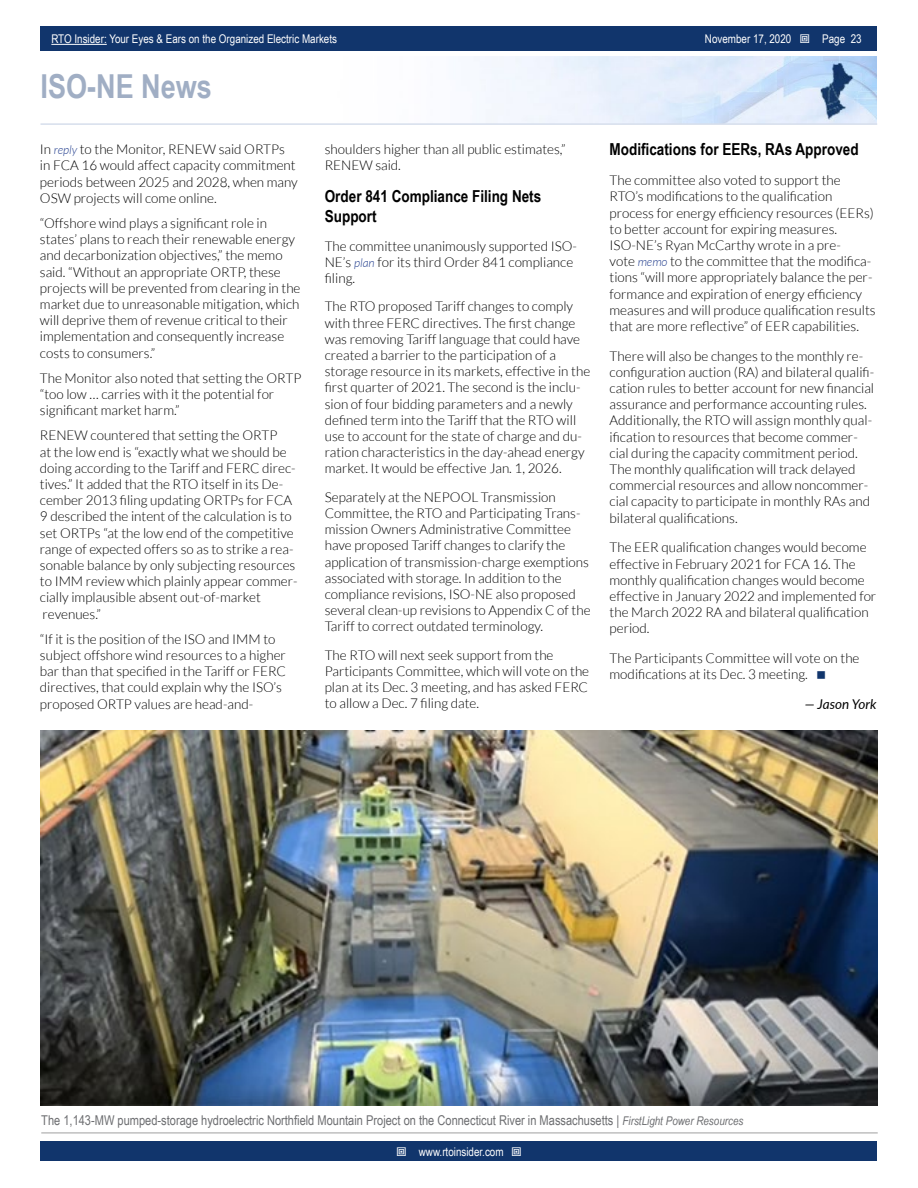
<style>
.page{position:relative;width:918px;height:1188px;background:#fff}
.page>*{position:absolute;margin:0;border:0;box-sizing:border-box;transform-origin:0 0}
.t1{font:700 33px "Arial Narrow";color:#a0aec4}
.t2{font:700 16.5px/19.8px "Arial Narrow";color:#000}
.t3{font:300 13.5px/16.2px "Lato";color:#000}
.t4{font:13.5px "Arial Narrow";color:#6d6e71}
.t5{font:italic 13.5px "Lato";color:#000}
.t6{font:12px "Arial Narrow";color:#fff}
.s1{font-style:italic;font-size:12px;color:#25408f}
.s2{font-style:italic;font-size:12px}
</style>
<div class="page">
<div style="left:41px;top:1142px;width:836px;height:19px;background:#11356c"></div>
<div style="left:41px;top:27px;width:836px;height:24px;background:#11356c"></div>
<hr style="left:51px;top:44px;width:56px;height:1px;background:#fff">
<img style="left:474px;top:56px;width:403px;height:67px">
<hr style="left:40px;top:123px;width:837px;height:2px;background:#d6deec">
<hr style="left:41px;top:1132px;width:837px;height:2px;background:#bfbfbf">
<img style="left:41px;top:730px;width:837px;height:375px">
<p class="t6" style="left:51px;top:30px;width:287px">RTO Insider: Your Eyes &amp; Ears on the Organized Electric Markets</p>
<p class="t6" style="left:705px;top:30px;width:88px">November 17, 2020</p>
<p class="t6" style="left:822px;top:30px;width:41px">Page 23</p>
<h1 class="t1" style="left:40px;top:61px;width:173px">ISO-NE News</h1>
<p class="t3" style="left:40px;top:141px;width:259px">In <span class="s1">reply</span> to the Monitor, RENEW said ORTPs in FCA 16 would affect capacity commitment periods between 2025 and 2028, when many OSW projects will come online.</p>
<p class="t3" style="left:40px;top:215px;width:262px">“Offshore wind plays a significant role in states’ plans to reach their renewable energy and decarbonization objectives,” the memo said. “Without an appropriate ORTP, these projects will be prevented from clearing in the market due to unreasonable mitigation, which will deprive them of revenue critical to their implementation and consequently increase costs to consumers.”</p>
<p class="t3" style="left:40px;top:370px;width:263px">The Monitor also noted that setting the ORTP “too low … carries with it the potential for significant market harm.”</p>
<p class="t3" style="left:40px;top:428px;width:259px">RENEW countered that setting the ORTP<br>at the low end is “exactly what we should be doing according to the Tariff and FERC direc&shy;tives.” It added that the RTO itself in its De&shy;cember 2013 filing updating ORTPs for FCA 9 described the intent of the calculation is to set ORTPs “at the low end of the competitive range of expected offers so as to strike a rea&shy;sonable balance by only subjecting resources to IMM review which plainly appear commer&shy;cially implausible absent out-of-market revenues.”</p>
<p class="t3" style="left:40px;top:631px;width:248px">“If it is the position of the ISO and IMM to subject offshore wind resources to a higher bar than that specified in the Tariff or FERC directives, that could explain why the ISO’s proposed ORTP values are head-and-</p>
<p class="t3" style="left:325px;top:141px;width:242px">shoulders higher than all public estimates,”<br>RENEW said.</p>
<p class="t2" style="left:325px;top:186px;width:218px">Order 841 Compliance Filing Nets<br>Support</p>
<p class="t3" style="left:325px;top:238px;width:254px">The committee unanimously supported ISO-<br>NE’s <span class="s1">plan</span> for its third Order 841 compliance filing.</p>
<p class="t3" style="left:325px;top:299px;width:267px">The RTO proposed Tariff changes to comply with three FERC directives. The first change was removing Tariff language that could have created a barrier to the participation of a storage resource in its markets, effective in the first quarter of 2021. The second is the inclu&shy;sion of four bidding parameters and a newly defined term into the Tariff that the RTO will use to account for the state of charge and du&shy;ration characteristics in the day-ahead energy market. It would be effective Jan. 1, 2026.</p>
<p class="t3" style="left:325px;top:489px;width:267px">Separately at the NEPOOL Transmission Committee, the RTO and Participating Trans&shy;mission Owners Administrative Committee have proposed Tariff changes to clarify the application of transmission-charge exemptions associated with storage. In addition to the compliance revisions, ISO-NE also proposed several clean-up revisions to Appendix C of the Tariff to correct outdated terminology.</p>
<p class="t3" style="left:325px;top:647px;width:266px">The RTO will next seek support from the Participants Committee, which will vote on the plan at its Dec. 3 meeting, and has asked FERC to allow a Dec. 7 filing date.</p>
<p class="t2" style="left:610px;top:139px;width:251px">Modifications for EERs, RAs Approved</p>
<p class="t3" style="left:610px;top:172px;width:268px">The committee also voted to support the RTO’s modifications to the qualification process for energy efficiency resources (EERs) to better account for expiring measures.<br>ISO-NE’s Ryan McCarthy wrote in a pre-<br>vote <span class="s1">memo</span> to the committee that the modifica&shy;tions “will more appropriately balance the per&shy;formance and expiration of energy efficiency measures and will produce qualification results that are more reflective” of EER capabilities.</p>
<p class="t3" style="left:610px;top:348px;width:266px">There will also be changes to the monthly re&shy;configuration auction (RA) and bilateral qualifi&shy;cation rules to better account for new financial assurance and performance accounting rules.<br>Additionally, the RTO will assign monthly qual&shy;ification to resources that become commer&shy;cial during the capacity commitment period.<br>The monthly qualification will track delayed commercial resources and allow noncommer&shy;cial capacity to participate in monthly RAs and bilateral qualifications.</p>
<p class="t3" style="left:610px;top:539px;width:268px">The EER qualification changes would become effective in February 2021 for FCA 16. The monthly qualification changes would become effective in January 2022 and implemented for the March 2022 RA and bilateral qualification period.</p>
<p class="t3" style="left:610px;top:650px;width:251px">The Participants Committee will vote on the modifications at its Dec. 3 meeting.</p>
<p class="t5" style="left:805px;top:694px;width:73px">— Jason York</p>
<p class="t4" style="left:41px;top:1111px;width:704px">The 1,143-MW pumped-storage hydroelectric Northfield Mountain Project on the Connecticut River in Massachusetts | <span class="s2">FirstLight Power Resources</span></p>
<p class="t6" style="left:419px;top:1143px;width:86px">www.rtoinsider.com</p>
</div>
